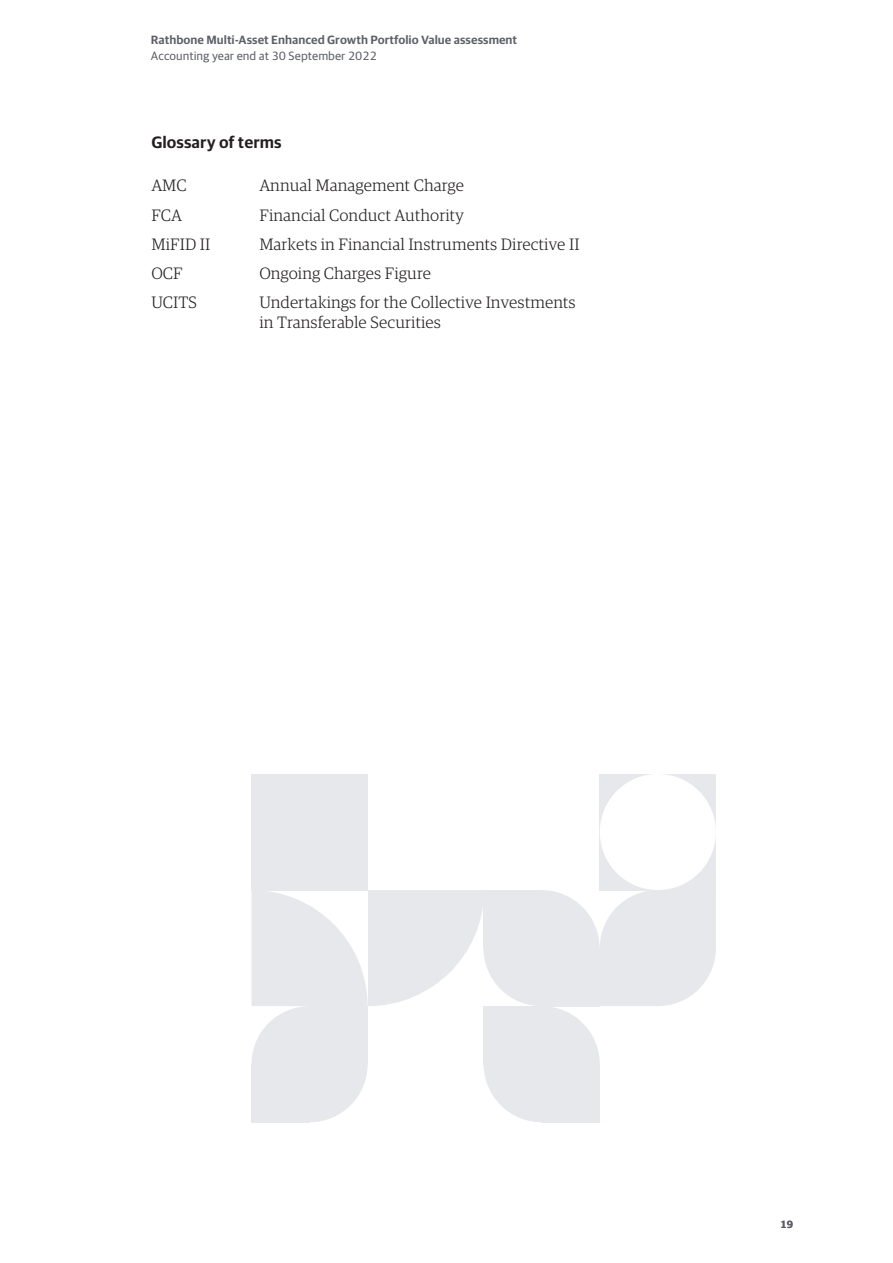
<style>
.page{position:relative;width:893px;height:1263px;background:#fff}
.page>*{position:absolute;margin:0;border:0;box-sizing:border-box;transform-origin:0 0}
.body_text{font:300 16.5px/19.5px "Guardian RTB Egyp";color:#231f20}
.Sub_heading{font:600 16.5px "Guardian RTB Sans";color:#231f20}
.t1{font:600 12px "Guardian RTB Sans";color:#5d6067}
.t2{font:12px "Guardian RTB Sans";color:#5d6067}
.t3{font:600 10.5px "Guardian RTB Sans";color:#5d6067}
</style>
<div class="page">
<svg style="left:252px;top:890px;width:464px;height:232px"></svg>
<div style="left:252px;top:774px;width:116px;height:116px;background:#e7e8eb"></div>
<div style="left:600px;top:774px;width:116px;height:116px;background:#e7e8eb"></div>
<div style="left:600px;top:774px;width:116px;height:116px;background:#fff;border-radius:50%"></div>
<p class="t1" style="left:151px;top:31px;width:368px">Rathbone Multi-Asset Enhanced Growth Portfolio Value assessment</p>
<p class="t2" style="left:151px;top:47px;width:227px">Accounting year end at 30 September 2022</p>
<p class="Sub_heading" style="left:151px;top:130px;width:132px">Glossary of terms</p>
<p class="body_text" style="left:151px;top:175px;width:37px">AMC</p>
<p class="body_text" style="left:259px;top:175px;width:206px">Annual Management Charge</p>
<p class="body_text" style="left:151px;top:204px;width:32px">FCA</p>
<p class="body_text" style="left:259px;top:204px;width:206px">Financial Conduct Authority</p>
<p class="body_text" style="left:151px;top:233px;width:60px">MiFID II</p>
<p class="body_text" style="left:259px;top:233px;width:322px">Markets in Financial Instruments Directive II</p>
<p class="body_text" style="left:151px;top:263px;width:33px">OCF</p>
<p class="body_text" style="left:259px;top:263px;width:173px">Ongoing Charges Figure</p>
<p class="body_text" style="left:151px;top:292px;width:47px">UCITS</p>
<p class="body_text" style="left:259px;top:292px;width:318px">Undertakings for the Collective Investments in Transferable Securities</p>
<p class="t3" style="left:780px;top:1216px;width:14px">19</p>
</div>
